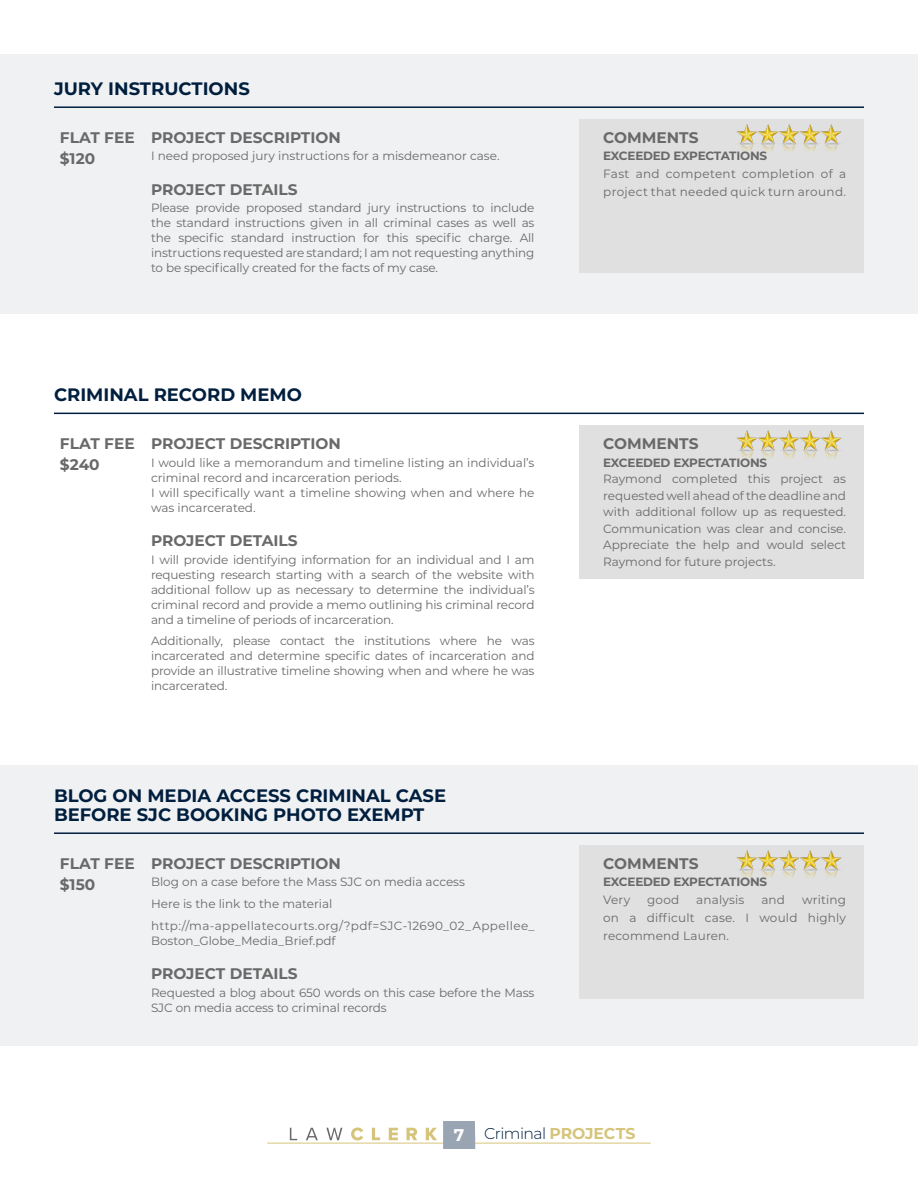
<style>
.page{position:relative;width:918px;height:1188px;background:#fff}
.page>*{position:absolute;margin:0;border:0;box-sizing:border-box;transform-origin:0 0}
.t1{font:700 18px/19.5px "Montserrat";color:#001e3e}
.t2{font:300 15.75px "Montserrat";letter-spacing:-.04em;color:#001e3e}
.t3{font:700 15.3px "Montserrat";color:#696969}
.t4{font:12px/15px "Montserrat";color:#696969;text-align:justify}
.t5{font:12px/15px "Montserrat";letter-spacing:.035em;color:#696969}
.t6{font:12px "Montserrat";letter-spacing:.03em;color:#696969}
.t7{font:700 12px "Montserrat";letter-spacing:-.02em;color:#696969}
.s1{font-weight:700;font-size:16.95px;color:#fff}
.s2{font-weight:700;color:#d6c47a}
</style>
<div class="page">
<svg style="left:290px;top:1128px;width:7px;height:12px"></svg>
<svg style="left:306px;top:1128px;width:12px;height:12px"></svg>
<svg style="left:326px;top:1128px;width:16px;height:12px"></svg>
<svg style="left:351px;top:1128px;width:12px;height:12px"></svg>
<svg style="left:372px;top:1128px;width:8px;height:12px"></svg>
<svg style="left:389px;top:1128px;width:9px;height:12px"></svg>
<svg style="left:407px;top:1128px;width:10px;height:12px"></svg>
<svg style="left:426px;top:1128px;width:11px;height:12px"></svg>
<hr style="left:267px;top:1143px;width:384px;height:1px;background:#d6c47a">
<div style="left:443px;top:1121px;width:32px;height:28px;background:#99a5b2"></div>
<div style="left:0;top:54px;width:918px;height:259px;background:#f0f1f3"></div>
<div style="left:580px;top:119px;width:284px;height:153px;background:#e0e0e0"></div>
<hr style="left:54px;top:106px;width:810px;height:2px;background:#001e3e">
<div style="left:580px;top:425px;width:284px;height:153px;background:#e0e0e0"></div>
<hr style="left:54px;top:413px;width:810px;height:1px;background:#001e3e">
<img style="left:737px;top:430px;width:105px;height:29px">
<img style="left:736px;top:124px;width:106px;height:28px">
<div style="left:0;top:765px;width:918px;height:281px;background:#f0f1f3"></div>
<div style="left:580px;top:845px;width:284px;height:153px;background:#e0e0e0"></div>
<hr style="left:54px;top:832px;width:810px;height:2px;background:#001e3e">
<img style="left:736px;top:850px;width:106px;height:28px">
<p class="t1" style="left:54px;top:78px;width:197px">JURY INSTRUCTIONS</p>
<p class="t3" style="left:60px;top:126px;width:76px">FLAT FEE</p>
<p class="t3" style="left:151px;top:126px;width:191px">PROJECT DESCRIPTION</p>
<p class="t3" style="left:603px;top:126px;width:97px">COMMENTS</p>
<p class="t3" style="left:60px;top:147px;width:37px">$120</p>
<p class="t4" style="left:151px;top:148px;width:350px">I need proposed jury instructions for a misdemeanor case.</p>
<p class="t7" style="left:603px;top:148px;width:165px">EXCEEDED EXPECTATIONS</p>
<p class="t6" style="left:603px;top:166px;width:244px">Fast and competent completion of a</p>
<p class="t3" style="left:151px;top:178px;width:148px">PROJECT DETAILS</p>
<p class="t6" style="left:603px;top:184px;width:244px">project that needed quick turn around.</p>
<p class="t4" style="left:151px;top:200px;width:385px">Please provide proposed standard jury instructions to include the standard instructions given in all criminal cases as well as the specific standard instruction for this specific charge. All instructions requested are standard; I am not requesting anything to be specifically created for the facts of my case.</p>
<p class="t1" style="left:54px;top:384px;width:249px">CRIMINAL RECORD MEMO</p>
<p class="t3" style="left:60px;top:433px;width:76px">FLAT FEE</p>
<p class="t3" style="left:151px;top:433px;width:191px">PROJECT DESCRIPTION</p>
<p class="t3" style="left:603px;top:433px;width:97px">COMMENTS</p>
<p class="t3" style="left:60px;top:453px;width:41px">$240</p>
<p class="t4" style="left:151px;top:454px;width:385px">I would like a memorandum and timeline listing an individual’s criminal record and incarceration periods.</p>
<p class="t4" style="left:151px;top:484px;width:385px">I will specifically want a timeline showing when and where he was incarcerated.</p>
<p class="t7" style="left:603px;top:454px;width:165px">EXCEEDED EXPECTATIONS</p>
<p class="t4" style="left:603px;top:470px;width:244px;line-height:16.5px">Raymond completed this project as requested well ahead of the deadline and with additional follow up as requested.<br>Communication was clear and concise.<br>Appreciate the help and would select Raymond for future projects.</p>
<p class="t3" style="left:151px;top:530px;width:148px">PROJECT DETAILS</p>
<p class="t4" style="left:151px;top:551px;width:385px">I will provide identifying information for an individual and I am requesting research starting with a search of the website with additional follow up as necessary to determine the individual’s criminal record and provide a memo outlining his criminal record and a timeline of periods of incarceration.</p>
<p class="t4" style="left:151px;top:633px;width:385px">Additionally, please contact the institutions where he was incarcerated and determine specific dates of incarceration and provide an illustrative timeline showing when and where he was incarcerated.</p>
<p class="t1" style="left:54px;top:785px;width:394px">BLOG ON MEDIA ACCESS CRIMINAL CASE<br>BEFORE SJC BOOKING PHOTO EXEMPT</p>
<p class="t3" style="left:60px;top:852px;width:76px">FLAT FEE</p>
<p class="t3" style="left:151px;top:852px;width:191px">PROJECT DESCRIPTION</p>
<p class="t3" style="left:603px;top:852px;width:97px">COMMENTS</p>
<p class="t3" style="left:60px;top:873px;width:37px">$150</p>
<p class="t4" style="left:151px;top:874px;width:315px">Blog on a case before the Mass SJC on media access</p>
<p class="t4" style="left:151px;top:896px;width:183px">Here is the link to the material</p>
<p class="t5" style="left:151px;top:918px;width:385px">http://ma-appellatecourts.org/?pdf=SJC-12690_02_Appellee_<br>Boston_Globe_Media_Brief.pdf</p>
<p class="t7" style="left:603px;top:874px;width:165px">EXCEEDED EXPECTATIONS</p>
<p class="t4" style="left:603px;top:892px;width:29px">Very</p>
<p class="t4" style="left:647px;top:892px;width:33px">good</p>
<p class="t4" style="left:696px;top:892px;width:50px">analysis</p>
<p class="t4" style="left:761px;top:892px;width:25px">and</p>
<p class="t4" style="left:603px;top:891px;width:244px;line-height:18px;text-indent:199px">writing on a difficult case. I would highly recommend Lauren.</p>
<p class="t3" style="left:151px;top:963px;width:148px">PROJECT DETAILS</p>
<p class="t4" style="left:151px;top:985px;width:385px">Requested a blog about 650 words on this case before the Mass<br>SJC on media access to criminal records</p>
<h2 class="t2" style="left:454px;top:1122px;width:183px"><span class="s1">7</span> Criminal <span class="s2">PROJECTS</span></h2>
</div>
